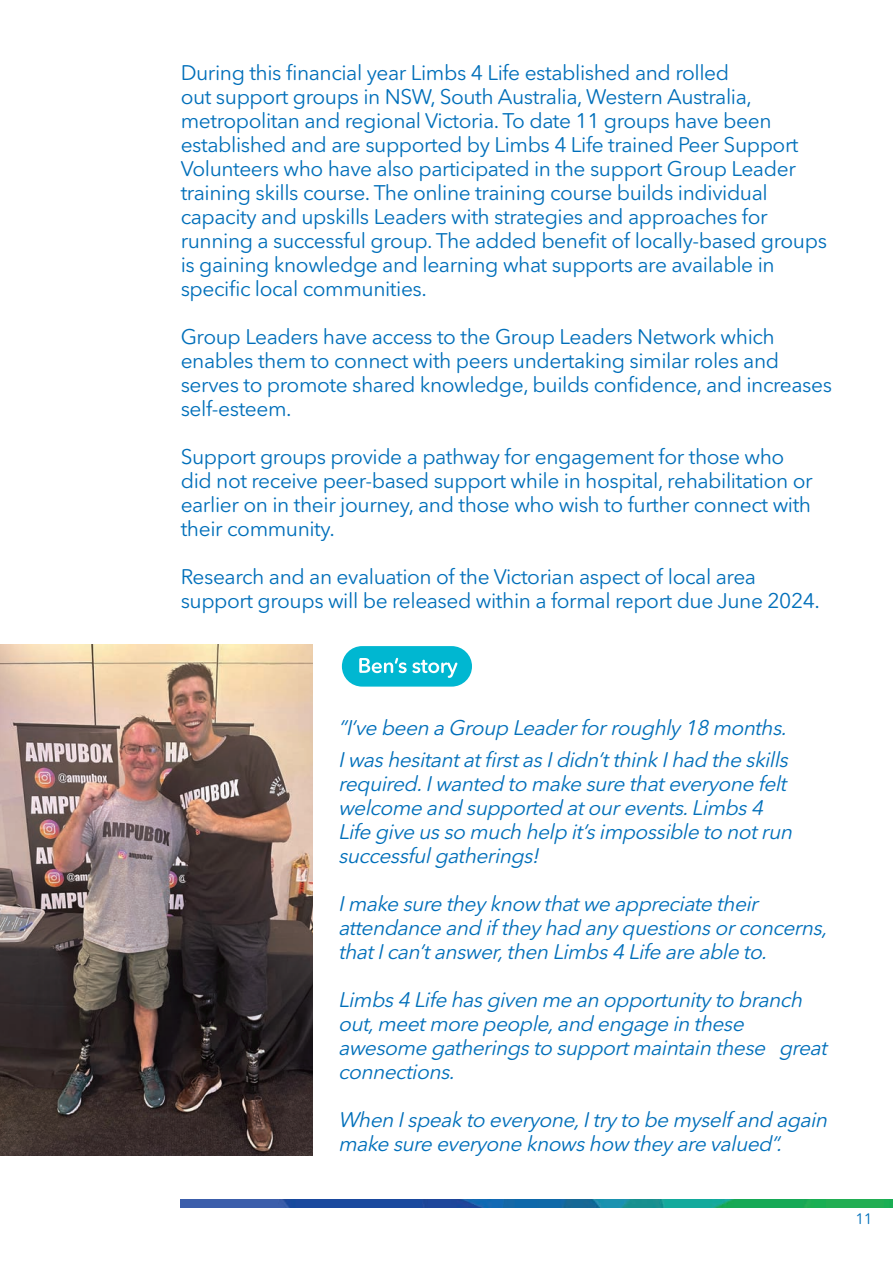
<style>
.page{position:relative;width:893px;height:1263px;background:#fff}
.page>*{position:absolute;margin:0;border:0;box-sizing:border-box;transform-origin:0 0}
.t1{font:21px/24px "Avenir Next Rounded Std";letter-spacing:-.02em;color:#006fba}
.t2{font:italic 21px/24px "Avenir Next Rounded Std";letter-spacing:-.025em;color:#006fba}
.t3{font:15px "Avenir Next Rounded Std";color:#006fba}
</style>
<div class="page">
<img style="left:181px;top:1200px;width:712px;height:7px">
<img style="left:0;top:645px;width:313px;height:510px">
<div style="left:342px;top:646px;width:130px;height:41px;background:#00b7d1;border-radius:20px"></div>
<svg style="left:359px;top:658px;width:98px;height:20px"></svg>
<p class="t1" style="left:181px;top:60px;width:648px">During this financial year Limbs 4 Life established and rolled<br>out support groups in NSW, South Australia, Western Australia, metropolitan and regional Victoria. To date 11 groups have been established and are supported by Limbs 4 Life trained Peer Support Volunteers who have also participated in the support Group Leader training skills course. The online training course builds individual capacity and upskills Leaders with strategies and approaches for running a successful group. The added benefit of locally-based groups is gaining knowledge and learning what supports are available in specific local communities.</p>
<p class="t1" style="left:181px;top:324px;width:653px">Group Leaders have access to the Group Leaders Network which enables them to connect with peers undertaking similar roles and serves to promote shared knowledge, builds confidence, and increases self-esteem.</p>
<p class="t1" style="left:181px;top:444px;width:633px">Support groups provide a pathway for engagement for those who did not receive peer-based support while in hospital, rehabilitation or earlier on in their journey, and those who wish to further connect with their community.</p>
<p class="t1" style="left:181px;top:564px;width:641px">Research and an evaluation of the Victorian aspect of local area support groups will be released within a formal report due June 2024.</p>
<p class="t2" style="left:338px;top:712px;width:457px;line-height:31.5px">“I’ve been aGroup Leaderforroughly18 months.<br>IwashesitantatfirstasIdidn’tthinkIhad the skills</p>
<p class="t2" style="left:338px;top:771px;width:461px">required.Iwanted to make sure thateveryone felt welcome and supported atourevents.Limbs4<br>Life give usso much help it’simpossible to notrun successfulgatherings!</p>
<p class="t2" style="left:338px;top:891px;width:496px">Imake sure theyknow thatwe appreciate their attendance and if theyhad anyquestionsorconcerns, thatIcan’tanswer,then Limbs4 Life are able to.</p>
<p class="t2" style="left:338px;top:987px;width:496px">Limbs4 Life hasgiven me an opportunityto branch out,meetmore people,and engage in these awesome gatheringsto supportmaintain these great connections.</p>
<p class="t2" style="left:338px;top:1107px;width:496px">When Ispeakto everyone,Itryto be myself and again make sure everyone knowshow theyare valued”.</p>
<p class="t3" style="left:855px;top:1210px;width:19px">11</p>
</div>
